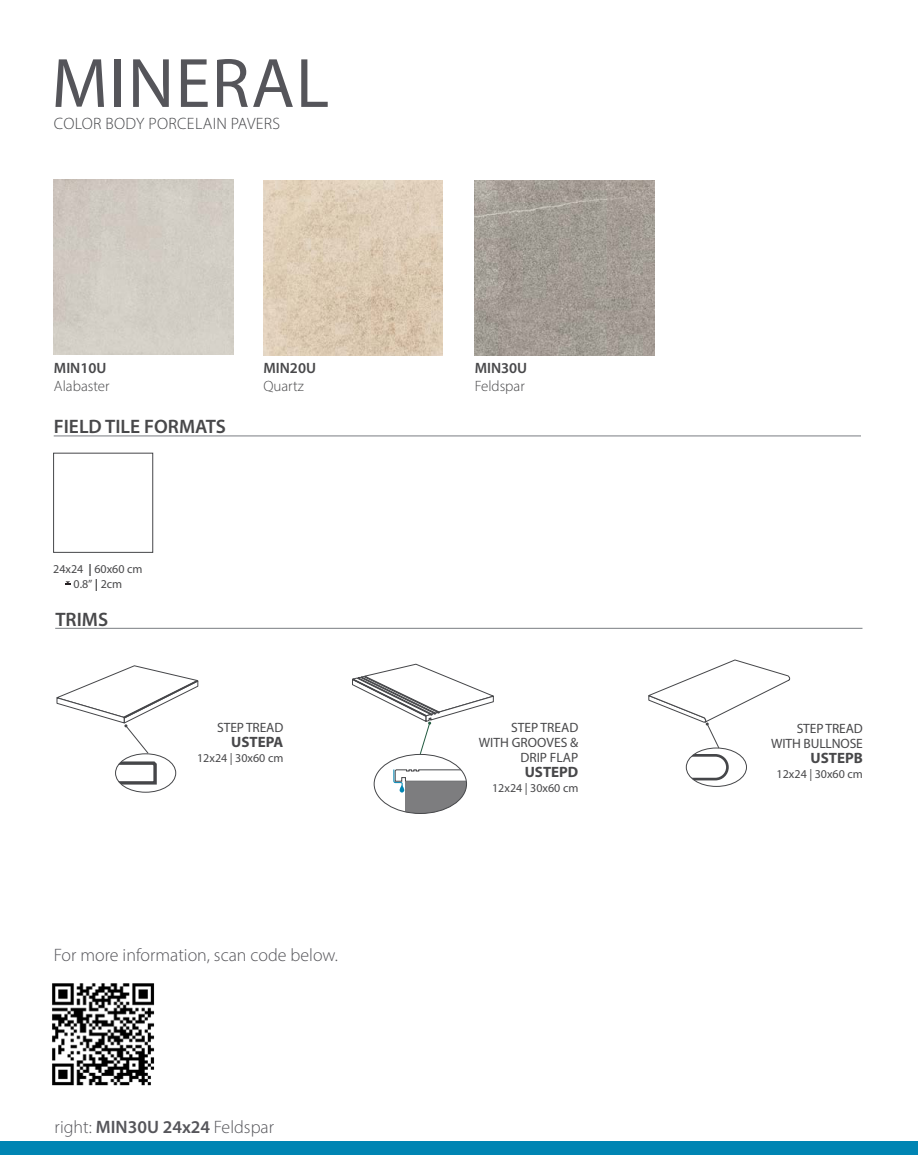
<style>
.page{position:relative;width:918px;height:1175px;background:#fff}
.page>*{position:absolute;margin:0;border:0;box-sizing:border-box;transform-origin:0 0}
.t1{font:70.5px "Myriad Pro";letter-spacing:.02em;color:#55555a}
.t2{font:600 19.5px "Myriad Pro";color:#48484a}
.t3{font:300 18px "Myriad Pro";color:#55555a}
.t4{font:300 16.5px "Myriad Pro";letter-spacing:.02em;color:#454649}
.t5{font:300 15px "Myriad Pro";color:#48484a}
.t6{font:600 15px "Myriad Pro";color:#48484a}
.t7{font:700 15px "Myriad Pro";color:#48484a}
.t8{font:13.5px/15px "Myriad Pro";letter-spacing:-.01em;color:#48484a;text-align:right}
.t9{font:12px/15px "Myriad Pro";color:#48484a;text-align:center}
.s1{font-weight:700}
.s2{font-weight:600}
</style>
<div class="page">
<hr style="left:54px;top:435px;width:807px;height:1px;background:#797d82">
<hr style="left:55px;top:628px;width:807px;height:1px;background:#797d82">
<img style="left:263px;top:180px;width:180px;height:175px">
<svg style="left:352px;top:663px;width:142px;height:92px"></svg>
<svg style="left:405px;top:792px;width:61px;height:21px"></svg>
<svg style="left:393px;top:768px;width:74px;height:24px"></svg>
<div style="left:374px;top:754px;width:93px;height:60px;border:1px solid #454649;border-radius:50%"></div>
<svg style="left:648px;top:659px;width:142px;height:122px"></svg>
<svg style="left:56px;top:665px;width:143px;height:121px"></svg>
<img style="left:475px;top:180px;width:179px;height:175px">
<div style="left:53px;top:453px;width:100px;height:100px;border:1px solid #454649"></div>
<svg style="left:65px;top:581px;width:6px;height:4px"></svg>
<div style="left:0;top:1141px;width:918px;height:13px;background:#0085b3"></div>
<img style="left:52px;top:983px;width:103px;height:103px">
<h1 class="t1" style="left:51px;top:40px;width:279px">MINERAL</h1>
<h3 class="t4" style="left:54px;top:113px;width:228px">COLOR BODY PORCELAIN PAVERS</h3>
<p class="t6" style="left:54px;top:359px;width:54px">MIN10U</p>
<p class="t5" style="left:54px;top:377px;width:57px">Alabaster</p>
<h2 class="t2" style="left:54px;top:414px;width:174px">FIELD TILE FORMATS</h2>
<p class="t6" style="left:263px;top:358px;width:54px">MIN20U</p>
<p class="t5" style="left:263px;top:377px;width:42px">Quartz</p>
<p class="t9" style="left:53px;top:561px;width:91px">24x24 <span class="s1">|</span> 60x60 cm<br>0.8” <span class="s1">|</span> 2cm</p>
<h2 class="t2" style="left:55px;top:606px;width:54px">TRIMS</h2>
<p class="t8" style="left:217px;top:719px;width:68px">STEP TREAD</p>
<p class="t7" style="left:231px;top:732px;width:54px">USTEPA</p>
<p class="t9" style="left:197px;top:750px;width:88px">12x24 | 30x60 cm</p>
<h3 class="t3" style="left:54px;top:944px;width:286px">For more information, scan code below.</h3>
<h3 class="t3" style="left:55px;top:1116px;width:221px">right: <span class="s2">MIN30U 24x24</span> Feldspar</h3>
<p class="t6" style="left:475px;top:358px;width:54px">MIN30U</p>
<p class="t5" style="left:475px;top:377px;width:52px">Feldspar</p>
<p class="t8" style="left:479px;top:719px;width:101px">STEP TREAD<br>WITH GROOVES &amp;<br>DRIP FLAP</p>
<p class="t7" style="left:525px;top:762px;width:55px">USTEPD</p>
<p class="t9" style="left:492px;top:780px;width:88px">12x24 | 30x60 cm</p>
<p class="t8" style="left:771px;top:720px;width:93px">STEP TREAD<br>WITH BULLNOSE</p>
<p class="t7" style="left:811px;top:748px;width:54px">USTEPB</p>
<p class="t9" style="left:777px;top:766px;width:88px">12x24 | 30x60 cm</p>
</div>
